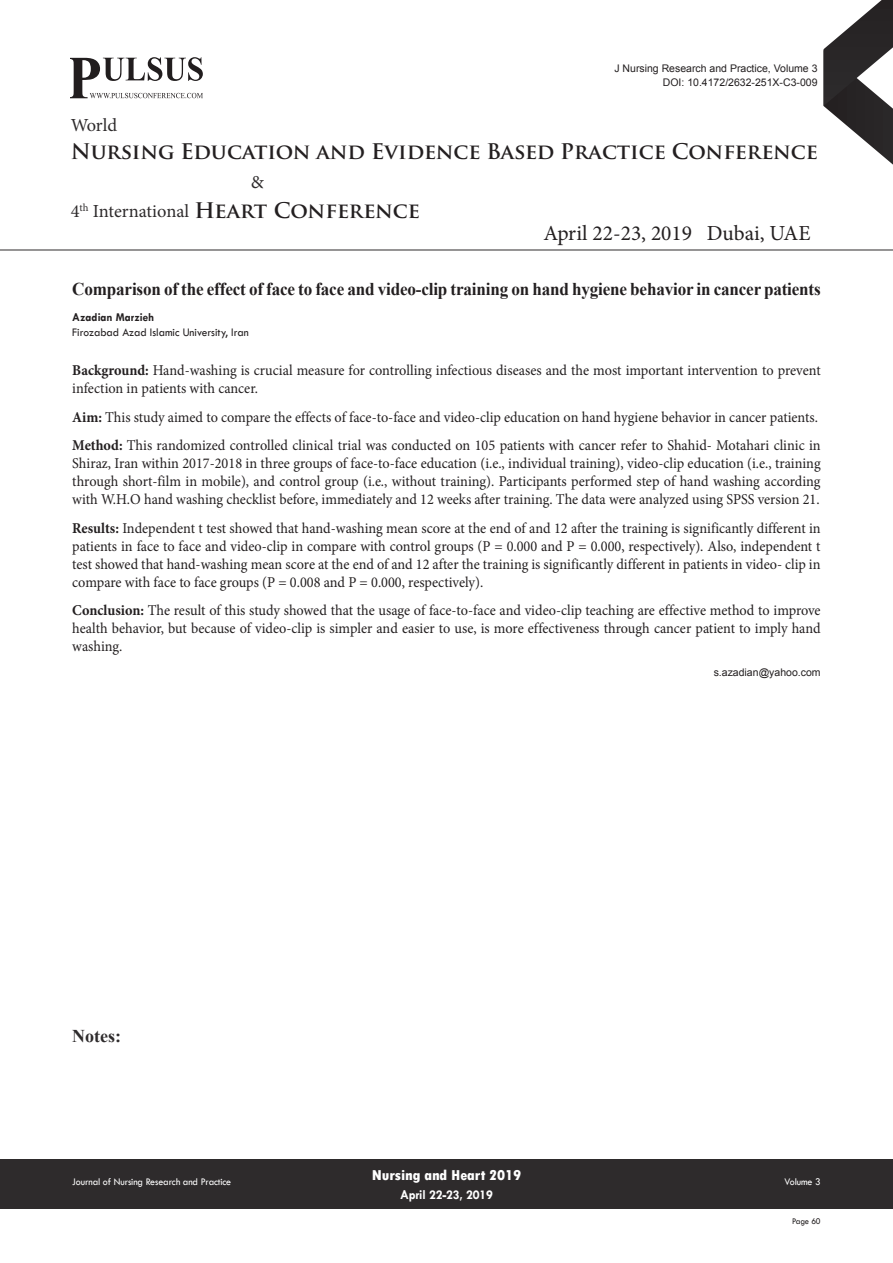
<style>
.page{position:relative;width:893px;height:1263px;background:#fff}
.page>*{position:absolute;margin:0;border:0;box-sizing:border-box;transform-origin:0 0}
.t1{font:21.45px "Minion Pro";color:#231f20}
.t2{font:700 21px "Trajan Pro";letter-spacing:-.005em;color:#231f20}
.t3{font:18.45px "Minion Pro";letter-spacing:-.005em;color:#2e2b2c}
.t4{font:700 18px "Times New Roman";letter-spacing:-.01em;color:#231f20;scale:.95 1}
.t5{font:700 18px "Times New Roman";color:#2e2b2c}
.Abstract{font:15px/18px "Minion Pro";color:#231f20;text-align:justify;scale:.95 1}
.t6{font:800 condensed 15px "Tw Cen";letter-spacing:-.01em;color:#fff;scale:1.1 1}
.t7{font:700 13.5px "Tw Cen";letter-spacing:-.01em;color:#fff;scale:.95 1}
.Affiliation{font:12px "Tw Cen";color:#231f20;scale:.95 1}
.Name{font:700 12px "Tw Cen";color:#231f20;scale:.95 1}
.Biography{font:10.5px "Arial";color:#231f20}
.t8{font:10.5px "Tw Cen";letter-spacing:-.01em;color:#fff;scale:.95 1}
.t9{font:9px "Tw Cen";letter-spacing:-.02em;color:#231f20;scale:.95 1}
.s1{font-weight:700}
</style>
<div class="page">
<svg style="left:824px;top:0;width:69px;height:165px"></svg>
<div style="left:0;top:1159px;width:892px;height:49px;background:#2e2b2c"></div>
<hr style="left:0;top:250px;width:893px;height:1px;background:#2e2b2c">
<svg style="left:71px;top:57px;width:132px;height:41px"></svg>
<p class="t3" style="left:71px;top:113px;width:48px">World</p>
<p class="Biography" style="left:614px;top:61px;width:205px">J Nursing Research and Practice, Volume 3</p>
<p class="Biography" style="left:663px;top:76px;width:156px">DOI: 10.4172/2632-251X-C3-009</p>
<h2 class="t2" style="left:71px;top:139px;width:749px">Nursing Education and Evidence Based Practice Conference</h2>
<p class="t3" style="left:251px;top:170px;width:15px">&amp;</p>
<h2 class="t2" style="left:194px;top:197px;width:227px">Heart Conference</h2>
<p class="t3" style="left:71px;top:199px;width:120px">4<sup>th</sup> International</p>
<h1 class="t1" style="left:543px;top:219px;width:269px">April 22-23, 2019 Dubai, UAE</h1>
<p class="t4" style="left:72px;top:276px;width:789px">Comparison of the effect of face to face and video-clip training on hand hygiene behavior in cancer patients</p>
<p class="Name" style="left:72px;top:310px;width:88px">Azadian Marzieh</p>
<p class="Affiliation" style="left:72px;top:325px;width:187px">Firozabad Azad Islamic University, Iran</p>
<p class="Abstract" style="left:72px;top:361px;width:789px"><span class="s1">Background:</span> Hand-washing is crucial measure for controlling infectious diseases and the most important intervention to prevent infection in patients with cancer.</p>
<p class="Abstract" style="left:72px;top:408px;width:786px"><span class="s1">Aim:</span> This study aimed to compare the effects of face-to-face and video-clip education on hand hygiene behavior in cancer patients.</p>
<p class="Abstract" style="left:72px;top:436px;width:789px"><span class="s1">Method:</span> This randomized controlled clinical trial was conducted on 105 patients with cancer refer to Shahid- Motahari clinic in Shiraz, Iran within 2017-2018 in three groups of face-to-face education (i.e., individual training), video-clip education (i.e., training through short-film in mobile), and control group (i.e., without training). Participants performed step of hand washing according with W.H.O hand washing checklist before, immediately and 12 weeks after training. The data were analyzed using SPSS version 21.</p>
<p class="Abstract" style="left:72px;top:519px;width:789px"><span class="s1">Results:</span> Independent t test showed that hand-washing mean score at the end of and 12 after the training is significantly different in patients in face to face and video-clip in compare with control groups (P = 0.000 and P = 0.000, respectively). Also, independent t test showed that hand-washing mean score at the end of and 12 after the training is significantly different in patients in video- clip in compare with face to face groups (P = 0.008 and P = 0.000, respectively).</p>
<p class="Abstract" style="left:72px;top:602px;width:789px"><span class="s1">Conclusion:</span> The result of this study showed that the usage of face-to-face and video-clip teaching are effective method to improve health behavior, but because of video-clip is simpler and easier to use, is more effectiveness through cancer patient to imply hand washing.</p>
<p class="Biography" style="left:714px;top:665px;width:108px">s.azadian@yahoo.com</p>
<p class="t5" style="left:72px;top:1024px;width:50px">Notes:</p>
<p class="t6" style="left:372px;top:1166px;width:137px">Nursing and Heart 2019</p>
<p class="t7" style="left:400px;top:1186px;width:99px">April 22-23, 2019</p>
<p class="t8" style="left:72px;top:1175px;width:169px">Journal of Nursing Research and Practice</p>
<p class="t8" style="left:784px;top:1175px;width:40px">Volume 3</p>
<p class="t9" style="left:792px;top:1215px;width:32px">Page 60</p>
</div>
